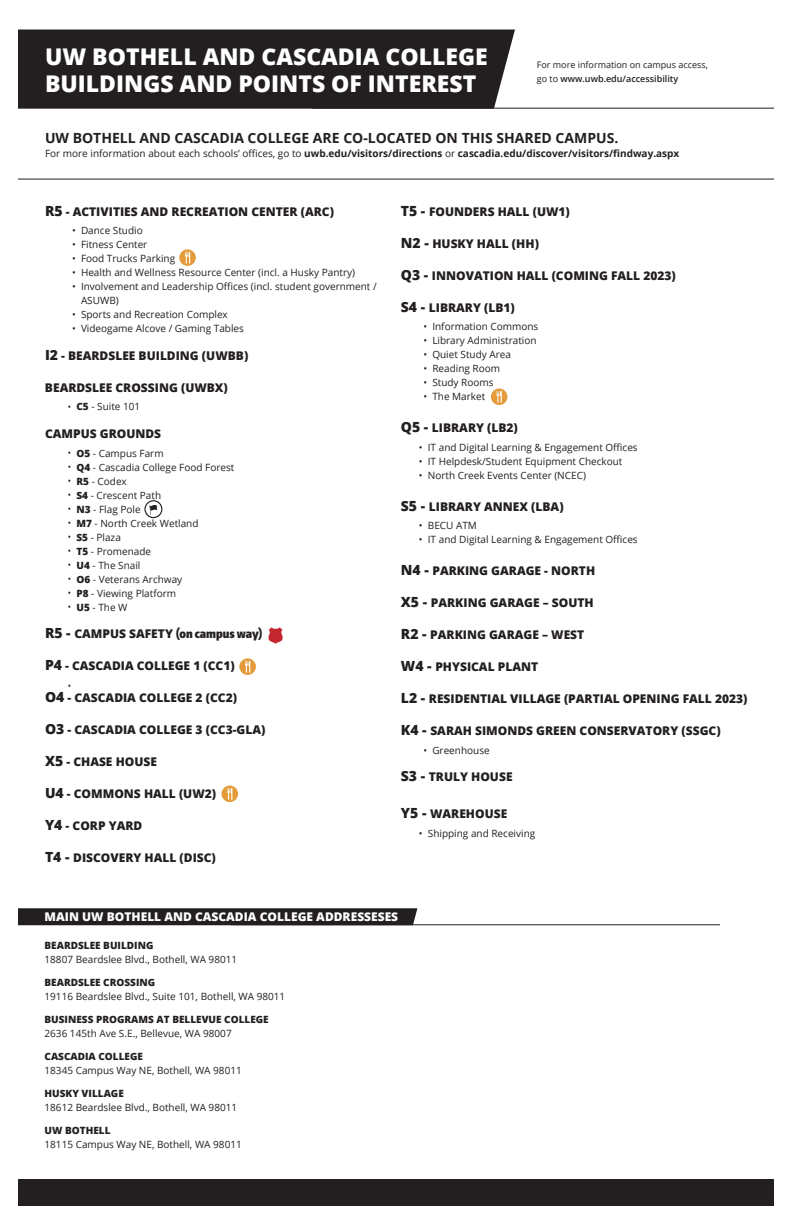
<style>
.page{position:relative;width:792px;height:1224px;background:#fff}
.page>*{position:absolute;margin:0;border:0;box-sizing:border-box;transform-origin:0 0}
.t1{font:800 23px/27.6px "Open Sans";color:#fff}
.t2{font:700 14px "Open Sans";color:#231f20}
.t3{font:800 12px "Open Sans";color:#231f20}
.t4{font:800 12px "Open Sans";color:#fff}
.t5{font:900 12px "Encode Sans Compressed";color:#231f20}
.t6{font:10px/14px "Open Sans";color:#231f20}
.t7{font:700 10px "Open Sans";color:#231f20}
.t8{font:800 10px "Open Sans";color:#231f20}
.t9{font:9px/14px "Open Sans";color:#231f20}
.s1{font-weight:600}
.s2{font-weight:400}
.s3{font-size:14px}
.s4{font-size:9px}
.s5{font-weight:800}
.s6{font-family:"Open Sans";font-weight:800;font-size:14px}
.s7{font-family:"Open Sans";font-weight:800}
</style>
<div class="page">
<hr style="left:312px;top:108px;width:462px;height:1px;background:#231f20">
<hr style="left:18px;top:179px;width:756px;height:1px;background:#231f20">
<div style="left:18px;top:30px;width:497px;height:79px;background:#231f20"></div>
<div style="left:18px;top:1179px;width:756px;height:27px;background:#231f20"></div>
<svg style="left:268px;top:627px;width:15px;height:17px"></svg>
<svg style="left:144px;top:500px;width:18px;height:18px"></svg>
<hr style="left:231px;top:924px;width:489px;height:1px;background:#231f20">
<div style="left:18px;top:908px;width:399px;height:17px;background:#231f20"></div>
<svg style="left:179px;top:249px;width:17px;height:17px"></svg>
<svg style="left:185px;top:252px;width:5px;height:12px"></svg>
<div style="left:491px;top:389px;width:16px;height:16px;background:#e39b3b;border-radius:50%"></div>
<svg style="left:497px;top:391px;width:5px;height:12px"></svg>
<svg style="left:221px;top:786px;width:17px;height:16px"></svg>
<svg style="left:227px;top:788px;width:5px;height:12px"></svg>
<svg style="left:239px;top:658px;width:17px;height:17px"></svg>
<svg style="left:245px;top:661px;width:5px;height:12px"></svg>
<h2 class="t1" style="left:45px;top:41px;width:444px">UW BOTHELL AND CASCADIA COLLEGE<br>BUILDINGS AND POINTS OF INTEREST</h2>
<p class="t9" style="left:537px;top:57px;width:173px">For more information on campus access, go to <span class="s1">www.uwb.edu/accessibility</span></p>
<p class="t2" style="left:45px;top:128px;width:575px">UW BOTHELL AND CASCADIA COLLEGE ARE CO-LOCATED ON THIS SHARED CAMPUS.</p>
<p class="t7" style="left:45px;top:146px;width:636px"><span class="s2">For more information about each schools’ offices, go to</span> uwb.edu/visitors/directions <span class="s2">or</span> cascadia.edu/discover/visitors/findway.aspx</p>
<h3 class="t3" style="left:45px;top:202px;width:290px"><span class="s3">R5</span> - ACTIVITIES AND RECREATION CENTER (ARC)</h3>
<p class="t6" style="left:72px;top:224px;width:72px">• Dance Studio</p>
<p class="t6" style="left:72px;top:238px;width:77px">• Fitness Center</p>
<p class="t6" style="left:72px;top:252px;width:105px">• Food Trucks Parking</p>
<p class="t6" style="left:72px;top:266px;width:285px">• Health and Wellness Resource Center (incl. a Husky Pantry)</p>
<p class="t6" style="left:81px;top:280px;width:297px;text-indent:-9px">• Involvement and Leadership Offices (incl. student government /<br>ASUWB)</p>
<p class="t6" style="left:72px;top:308px;width:157px">• Sports and Recreation Complex</p>
<p class="t6" style="left:72px;top:322px;width:173px">• Videogame Alcove / Gaming Tables</p>
<h3 class="t3" style="left:45px;top:346px;width:205px"><span class="s3">I2</span> - BEARDSLEE BUILDING (UWBB)</h3>
<h3 class="t3" style="left:45px;top:378px;width:184px">BEARDSLEE CROSSING (UWBX)</h3>
<p class="t6" style="left:68px;top:400px;width:74px"><span class="s4">•</span> <span class="s5">C5</span> - Suite 101</p>
<h3 class="t3" style="left:45px;top:425px;width:118px">CAMPUS GROUNDS</h3>
<p class="t6" style="left:68px;top:446px;width:97px"><span class="s4">•</span> <span class="s5">O5</span> - Campus Farm</p>
<p class="t6" style="left:68px;top:460px;width:168px"><span class="s4">•</span> <span class="s5">Q4</span> - Cascadia College Food Forest</p>
<p class="t6" style="left:68px;top:474px;width:60px"><span class="s4">•</span> <span class="s5">R5</span> - Codex</p>
<p class="t6" style="left:68px;top:488px;width:95px"><span class="s4">•</span> <span class="s5">S4</span> - Crescent Path</p>
<p class="t6" style="left:68px;top:502px;width:74px"><span class="s4">•</span> <span class="s5">N3</span> - Flag Pole</p>
<p class="t6" style="left:68px;top:516px;width:132px"><span class="s4">•</span> <span class="s5">M7</span> - North Creek Wetland</p>
<p class="t6" style="left:68px;top:530px;width:54px"><span class="s4">•</span> <span class="s5">S5</span> - Plaza</p>
<p class="t6" style="left:68px;top:544px;width:85px"><span class="s4">•</span> <span class="s5">T5</span> - Promenade</p>
<p class="t6" style="left:68px;top:558px;width:74px"><span class="s4">•</span> <span class="s5">U4</span> - The Snail</p>
<p class="t6" style="left:68px;top:572px;width:116px"><span class="s4">•</span> <span class="s5">O6</span> - Veterans Archway</p>
<p class="t6" style="left:68px;top:586px;width:110px"><span class="s4">•</span> <span class="s5">P8</span> - Viewing Platform</p>
<p class="t6" style="left:68px;top:600px;width:61px"><span class="s4">•</span> <span class="s5">U5</span> - The W</p>
<h3 class="t5" style="left:45px;top:626px;width:219px"><span class="s6">R5 -</span> <span class="s7">CAMPUS SAFETY</span> (on campus way)</h3>
<h3 class="t3" style="left:45px;top:657px;width:191px"><span class="s3">P4</span> - CASCADIA COLLEGE 1 (CC1)</h3>
<h3 class="t3" style="left:45px;top:689px;width:194px"><span class="s3">O4</span> - CASCADIA COLLEGE 2 (CC2)</h3>
<h3 class="t3" style="left:45px;top:721px;width:222px"><span class="s3">O3</span> - CASCADIA COLLEGE 3 (CC3-GLA)</h3>
<h3 class="t3" style="left:45px;top:753px;width:114px"><span class="s3">X5</span> - CHASE HOUSE</h3>
<h3 class="t3" style="left:45px;top:785px;width:173px"><span class="s3">U4</span> - COMMONS HALL (UW2)</h3>
<h3 class="t3" style="left:45px;top:817px;width:99px"><span class="s3">Y4</span> - CORP YARD</h3>
<h3 class="t3" style="left:45px;top:849px;width:172px"><span class="s3">T4 -</span> DISCOVERY HALL (DISC)</h3>
<p class="t9" style="left:68px;top:679px;width:5px">•</p>
<h3 class="t3" style="left:401px;top:202px;width:171px"><span class="s3">T5 -</span> FOUNDERS HALL (UW1)</h3>
<h3 class="t3" style="left:401px;top:234px;width:140px"><span class="s3">N2 -</span> HUSKY HALL (HH)</h3>
<h3 class="t3" style="left:401px;top:266px;width:276px"><span class="s3">Q3 -</span> INNOVATION HALL (COMING FALL 2023)</h3>
<h3 class="t3" style="left:401px;top:298px;width:116px"><span class="s3">S4 -</span> LIBRARY (LB1)</h3>
<p class="t6" style="left:423px;top:320px;width:117px">• Information Commons</p>
<p class="t6" style="left:423px;top:334px;width:115px">• Library Administration</p>
<p class="t6" style="left:423px;top:348px;width:89px">• Quiet Study Area</p>
<p class="t6" style="left:423px;top:362px;width:78px">• Reading Room</p>
<p class="t6" style="left:423px;top:376px;width:72px">• Study Rooms</p>
<p class="t6" style="left:423px;top:390px;width:63px">• The Market</p>
<h3 class="t3" style="left:401px;top:419px;width:119px"><span class="s3">Q5 -</span> LIBRARY (LB2)</h3>
<p class="t6" style="left:419px;top:440px;width:220px">• IT and Digital Learning &amp; Engagement Offices</p>
<p class="t6" style="left:419px;top:454px;width:205px">• IT Helpdesk/Student Equipment Checkout</p>
<p class="t6" style="left:419px;top:468px;width:169px">• North Creek Events Center (NCEC)</p>
<h3 class="t3" style="left:401px;top:497px;width:164px"><span class="s3">S5 -</span> LIBRARY ANNEX (LBA)</h3>
<p class="t6" style="left:419px;top:519px;width:60px">• BECU ATM</p>
<p class="t6" style="left:419px;top:533px;width:220px">• IT and Digital Learning &amp; Engagement Offices</p>
<h3 class="t3" style="left:401px;top:562px;width:196px"><span class="s3">N4 -</span> PARKING GARAGE - NORTH</h3>
<h3 class="t3" style="left:401px;top:594px;width:194px"><span class="s3">X5 -</span> PARKING GARAGE – SOUTH</h3>
<h3 class="t3" style="left:401px;top:626px;width:185px"><span class="s3">R2 -</span> PARKING GARAGE – WEST</h3>
<h3 class="t3" style="left:401px;top:658px;width:139px"><span class="s3">W4 -</span> PHYSICAL PLANT</h3>
<h3 class="t3" style="left:401px;top:690px;width:348px"><span class="s3">L2 -</span> RESIDENTIAL VILLAGE (PARTIAL OPENING FALL 2023)</h3>
<h3 class="t3" style="left:401px;top:722px;width:321px"><span class="s3">K4 -</span> SARAH SIMONDS GREEN CONSERVATORY (SSGC)</h3>
<p class="t6" style="left:423px;top:743px;width:68px">• Greenhouse</p>
<h3 class="t3" style="left:401px;top:768px;width:113px"><span class="s3">S3 -</span> TRULY HOUSE</h3>
<h3 class="t3" style="left:401px;top:805px;width:108px"><span class="s3">Y5 -</span> WAREHOUSE</h3>
<p class="t6" style="left:419px;top:826px;width:118px">• Shipping and Receiving</p>
<h3 class="t4" style="left:45px;top:907px;width:355px">MAIN UW BOTHELL AND CASCADIA COLLEGE ADDRESSESES</h3>
<p class="t8" style="left:45px;top:937px;width:110px">BEARDSLEE BUILDING</p>
<p class="t6" style="left:45px;top:952px;width:194px">18807 Beardslee Blvd., Bothell, WA 98011</p>
<p class="t8" style="left:45px;top:974px;width:112px">BEARDSLEE CROSSING</p>
<p class="t6" style="left:45px;top:989px;width:242px">19116 Beardslee Blvd., Suite 101, Bothell, WA 98011</p>
<p class="t8" style="left:45px;top:1011px;width:226px">BUSINESS PROGRAMS AT BELLEVUE COLLEGE</p>
<p class="t6" style="left:45px;top:1026px;width:189px">2636 145th Ave S.E., Bellevue, WA 98007</p>
<p class="t8" style="left:45px;top:1048px;width:100px">CASCADIA COLLEGE</p>
<p class="t6" style="left:45px;top:1063px;width:199px">18345 Campus Way NE, Bothell, WA 98011</p>
<p class="t8" style="left:45px;top:1085px;width:81px">HUSKY VILLAGE</p>
<p class="t6" style="left:45px;top:1100px;width:194px">18612 Beardslee Blvd., Bothell, WA 98011</p>
<p class="t8" style="left:45px;top:1122px;width:67px">UW BOTHELL</p>
<p class="t6" style="left:45px;top:1137px;width:199px">18115 Campus Way NE, Bothell, WA 98011</p>
</div>
